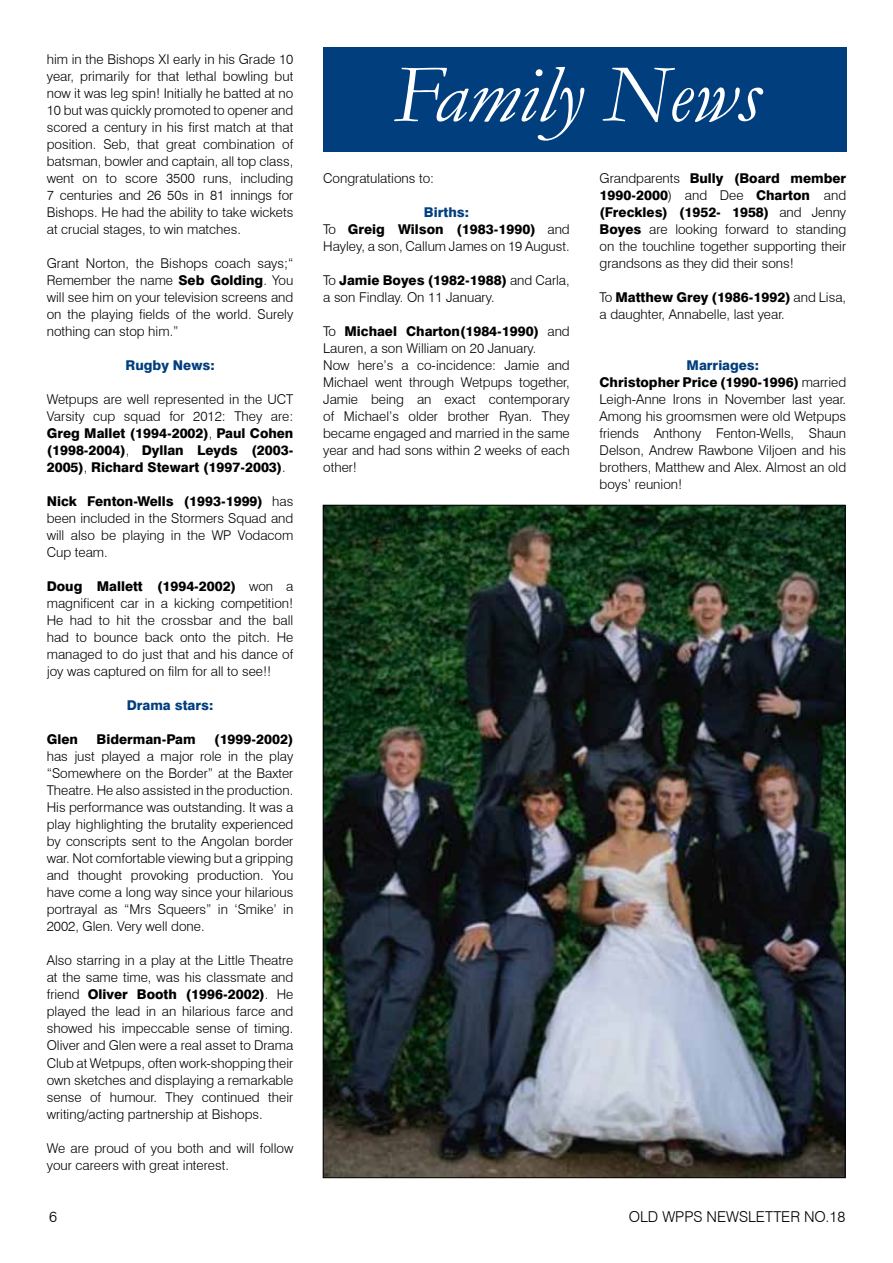
<style>
.page{position:relative;width:893px;height:1263px;background:#fff}
.page>*{position:absolute;margin:0;border:0;box-sizing:border-box;transform-origin:0 0}
.t1{font:italic 82.5px "Garamond";color:#fff}
.t2{font:300 15px "Swiss 721 BT";color:#000}
.t3{font:300 13.5px/17px "Swiss 721 BT";color:#000;text-align:justify}
.t4{font:800 13.5px/17px "Swiss 721 BT";color:#000;text-align:justify}
.t5{font:800 13.5px "Swiss 721 BT";color:#003e7e}
.s1{font-weight:800}
.s2{font-weight:300}
.s3{font-weight:800;color:#003e7e}
</style>
<div class="page">
<div style="left:323px;top:47px;width:523px;height:105px;background:#003e7e"></div>
<img style="left:325px;top:507px;width:518px;height:669px">
<p class="t3" style="left:47px;top:50px;width:248px">him in the Bishops XI early in his Grade 10 year, primarily for that lethal bowling but now it was leg spin! Initially he batted at no 10 but was quickly promoted to opener and scored a century in his first match at that position. Seb, that great combination of batsman, bowler and captain, all top class, went on to score 3500 runs, including 7 centuries and 26 50s in 81 innings for Bishops. He had the ability to take wickets at crucial stages, to win matches.</p>
<p class="t3" style="left:47px;top:255px;width:248px">Grant Norton, the Bishops coach says;“ Remember the name <span class="s1">Seb Golding</span>. You will see him on your television screens and on the playing fields of the world. Surely nothing can stop him.”</p>
<p class="t5" style="left:126px;top:357px;width:91px">Rugby News:</p>
<p class="t4" style="left:47px;top:391px;width:248px"><span class="s2">Wetpups are well represented in the UCT Varsity cup squad for 2012: They are:<br></span>Greg Mallet (1994-2002)<span class="s2">,</span> Paul Cohen (1998-2004)<span class="s2">,</span> Dyllan Leyds (2003- 2005)<span class="s2">,</span> Richard Stewart (1997-2003)<span class="s2">.</span></p>
<p class="t3" style="left:47px;top:493px;width:248px"><span class="s1">Nick Fenton-Wells (1993-1999)</span> has been included in the Stormers Squad and will also be playing in the WP Vodacom Cup team.</p>
<p class="t3" style="left:47px;top:578px;width:248px"><span class="s1">Doug Mallett (1994-2002)</span> won a magnificent car in a kicking competition!<br>He had to hit the crossbar and the ball had to bounce back onto the pitch. He managed to do just that and his dance of joy was captured on film for all to see!!</p>
<p class="t5" style="left:127px;top:697px;width:88px">Drama stars:</p>
<p class="t4" style="left:47px;top:731px;width:33px">Glen</p>
<p class="t4" style="left:97px;top:731px;width:101px">Biderman-Pam</p>
<p class="t4" style="left:214px;top:731px;width:81px">(1999-2002)</p>
<p class="t3" style="left:47px;top:748px;width:248px">has just played a major role in the play “Somewhere on the Border” at the Baxter Theatre. He also assisted in the production.<br>His performance was outstanding. It was a play highlighting the brutality experienced by conscripts sent to the Angolan border war. Not comfortable viewing but a gripping and thought provoking production. You have come a long way since your hilarious portrayal as “Mrs Squeers” in ‘Smike’ in 2002, Glen. Very well done.</p>
<p class="t3" style="left:47px;top:952px;width:248px">Also starring in a play at the Little Theatre at the same time, was his classmate and friend <span class="s1">Oliver Booth (1996-2002)</span>. He played the lead in an hilarious farce and showed his impeccable sense of timing.<br>Oliver and Glen were a real asset to Drama Club at Wetpups, often work-shopping their own sketches and displaying a remarkable sense of humour. They continued their writing/acting partnership at Bishops.</p>
<p class="t3" style="left:47px;top:1139px;width:248px">We are proud of you both and will follow your careers with great interest.</p>
<h1 class="t1" style="left:393px;top:39px;width:368px">Family News</h1>
<p class="t3" style="left:323px;top:169px;width:112px">Congratulations to:</p>
<p class="t3" style="left:323px;top:203px;width:248px;text-align:center"><span class="s3">Births:<br></span>To <span class="s1">Greig Wilson (1983-1990)</span> and<br>Hayley, a son, Callum James on 19 August.</p>
<p class="t3" style="left:323px;top:272px;width:248px">To <span class="s1">Jamie Boyes (1982-1988)</span> and Carla, a son Findlay. On 11 January.</p>
<p class="t3" style="left:323px;top:323px;width:248px;text-align:left">To <span class="s1">Michael Charton(1984-1990)</span> and Lauren, a son William on 20 January.<br>Now here’s a co-incidence: Jamie and Michael went through Wetpups together, Jamie being an exact contemporary of Michael’s older brother Ryan. They became engaged and married in the same year and had sons within 2 weeks of each other!</p>
<p class="t3" style="left:600px;top:169px;width:248px">Grandparents <span class="s1">Bully (Board member 1990-2000</span>) and Dee <span class="s1">Charton</span> and <span class="s1">(Freckles) (1952- 1958)</span> and Jenny <span class="s1">Boyes</span> are looking forward to standing on the touchline together supporting their grandsons as they did their sons!</p>
<p class="t3" style="left:600px;top:289px;width:248px">To <span class="s1">Matthew Grey (1986-1992)</span> and Lisa, a daughter, Annabelle, last year.</p>
<p class="t3" style="left:600px;top:357px;width:248px;text-align:left;text-indent:87px"><span class="s3">Marriages:<br></span><span class="s1">Christopher Price (1990-1996)</span> married<br>Leigh-Anne Irons in November last year.<br>Among his groomsmen were old Wetpups friends Anthony Fenton-Wells, Shaun<br>Delson, Andrew Rawbone Viljoen and his brothers, Matthew and Alex. Almost an old boys’ reunion!</p>
<p class="t2" style="left:49px;top:1207px;width:9px">6</p>
<p class="t2" style="left:629px;top:1207px;width:99px">Old WPPS Newsletter</p>
<p class="t2" style="left:804px;top:1207px;width:43px">No.18</p>
</div>
